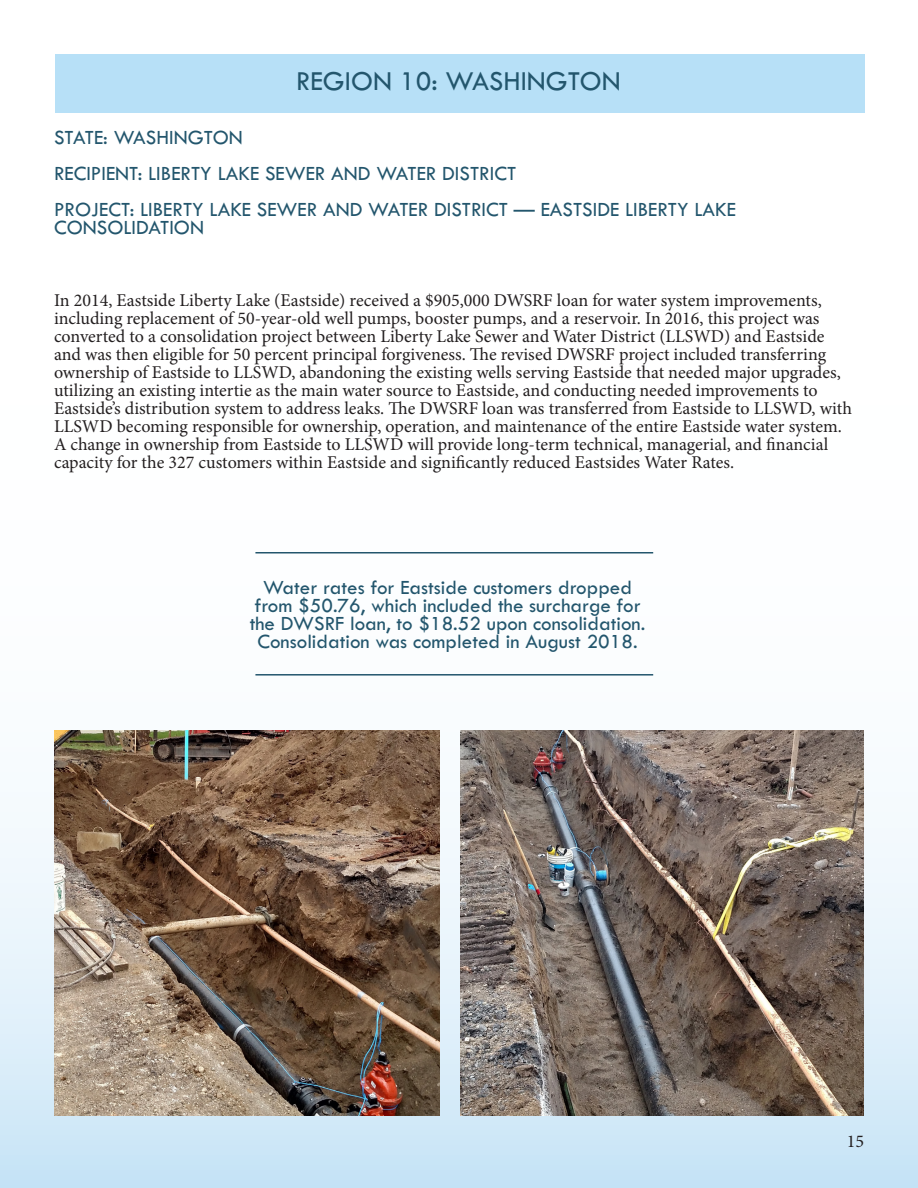
<style>
.page{position:relative;width:918px;height:1188px;background:#fff}
.page>*{position:absolute;margin:0;border:0;box-sizing:border-box;transform-origin:0 0}
.t1{font:28.5px "Tw Cen MT Std";color:#23566d}
.t2{font:21px/18px "Tw Cen MT Std";color:#23566d}
.t3{font:18px/18px "Minion Pro";color:#231f20}
</style>
<div class="page">
<img style="left:0;top:112px;width:918px;height:1076px">
<div style="left:55px;top:54px;width:810px;height:58px;background:#b7e0f7"></div>
<hr style="left:255px;top:552px;width:398px;height:2px;background:#23566d">
<hr style="left:255px;top:674px;width:398px;height:2px;background:#23566d">
<img style="left:55px;top:731px;width:385px;height:384px">
<img style="left:460px;top:731px;width:403px;height:384px">
<h2 class="t1" style="left:296px;top:66px;width:326px">REGION 10: WASHINGTON</h2>
<h3 class="t2" style="left:54px;top:120px;width:684px;line-height:36px">STATE: WASHINGTON<br>RECIPIENT: LIBERTY LAKE SEWER AND WATER DISTRICT<br>PROJECT: LIBERTY LAKE SEWER AND WATER DISTRICT — EASTSIDE LIBERTY LAKE</h3>
<h3 class="t2" style="left:54px;top:219px;width:152px">CONSOLIDATION</h3>
<p class="t3" style="left:54px;top:291px;width:800px">In 2014, Eastside Liberty Lake (Eastside) received a $905,000 DWSRF loan for water system improvements, including replacement of 50-year-old well pumps, booster pumps, and a reservoir. In 2016, this project was converted to a consolidation project between Liberty Lake Sewer and Water District (LLSWD) and Eastside and was then eligible for 50 percent principal forgiveness. The revised DWSRF project included transferring ownership of Eastside to LLSWD, abandoning the existing wells serving Eastside that needed major upgrades, utilizing an existing intertie as the main water source to Eastside, and conducting needed improvements to Eastside’s distribution system to address leaks. The DWSRF loan was transferred from Eastside to LLSWD, with LLSWD becoming responsible for ownership, operation, and maintenance of the entire Eastside water system.<br>A change in ownership from Eastside to LLSWD will provide long-term technical, managerial, and financial capacity for the 327 customers within Eastside and significantly reduced Eastsides Water Rates.</p>
<p class="t2" style="left:250px;top:579px;width:397px;text-align:center">Water rates for Eastside customers dropped from $50.76, which included the surcharge for the DWSRF loan, to $18.52 upon consolidation.<br>Consolidation was completed in August 2018.</p>
<p class="t3" style="left:847px;top:1132px;width:19px">15</p>
</div>
